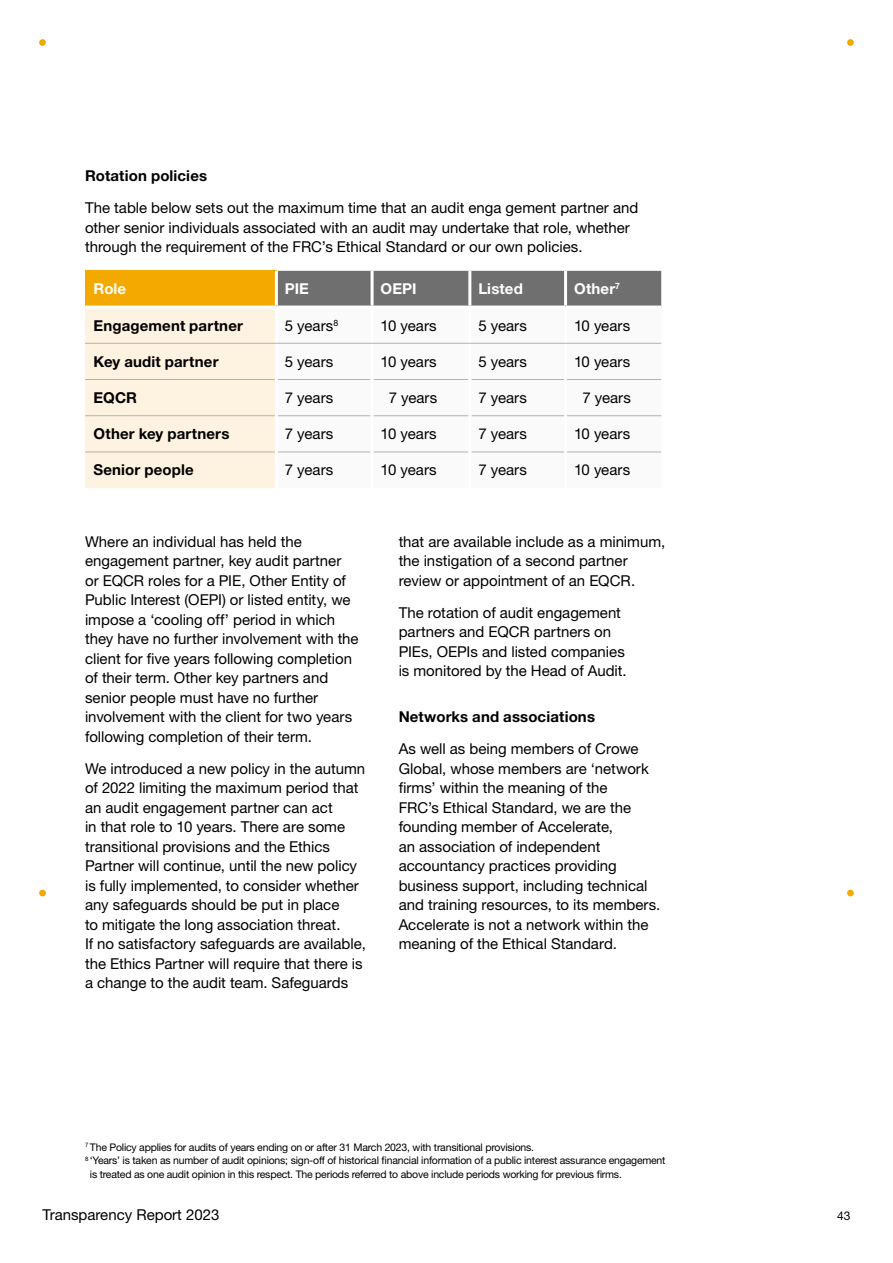
<style>
.page{position:relative;width:893px;height:1263px;background:#fff}
.page>*{position:absolute;margin:0;border:0;box-sizing:border-box;transform-origin:0 0}
.t1{font:15px/19.5px "Helvetica Neue LT Std";color:#000}
.t2{font:700 15px "Helvetica Neue LT Std";letter-spacing:.01em;color:#000}
.t3{font:700 15px "Helvetica Neue LT Std";letter-spacing:.01em;color:#fff}
.t4{font:12px "Helvetica Neue LT Std";color:#000}
.t5{font:10.5px "Helvetica Neue LT Std";letter-spacing:-.02em;color:#000}
</style>
<div class="page">
<div style="left:39px;top:890px;width:7px;height:6px;background:#f4a900;border-radius:50%"></div>
<div style="left:847px;top:890px;width:7px;height:6px;background:#f4a900;border-radius:50%"></div>
<div style="left:39px;top:39px;width:7px;height:7px;background:#f4a900;border-radius:50%"></div>
<div style="left:847px;top:39px;width:7px;height:7px;background:#f4a900;border-radius:50%"></div>
<svg style="left:85px;top:271px;width:576px;height:217px;background:#d9c9a8"></svg>
<svg style="left:278px;top:309px;width:383px;height:179px"></svg>
<hr style="left:85px;top:379px;width:190px;height:1px;background:#b3b2b2">
<hr style="left:278px;top:379px;width:93px;height:1px;background:#b3b2b2">
<hr style="left:374px;top:379px;width:94px;height:1px;background:#b3b2b2">
<hr style="left:471px;top:379px;width:93px;height:1px;background:#b3b2b2">
<hr style="left:567px;top:379px;width:94px;height:1px;background:#b3b2b2">
<hr style="left:85px;top:415px;width:190px;height:1px;background:#b3b2b2">
<hr style="left:278px;top:415px;width:93px;height:1px;background:#b3b2b2">
<hr style="left:374px;top:415px;width:94px;height:1px;background:#b3b2b2">
<hr style="left:471px;top:415px;width:93px;height:1px;background:#b3b2b2">
<hr style="left:567px;top:415px;width:94px;height:1px;background:#b3b2b2">
<hr style="left:85px;top:452px;width:190px;height:1px;background:#b3b2b2">
<hr style="left:278px;top:452px;width:93px;height:1px;background:#b3b2b2">
<hr style="left:374px;top:452px;width:94px;height:1px;background:#b3b2b2">
<hr style="left:471px;top:452px;width:93px;height:1px;background:#b3b2b2">
<hr style="left:567px;top:452px;width:94px;height:1px;background:#b3b2b2">
<hr style="left:275px;top:271px;width:3px;height:35px;background:#fff">
<hr style="left:371px;top:271px;width:3px;height:35px;background:#fff">
<hr style="left:468px;top:271px;width:3px;height:35px;background:#fff">
<hr style="left:564px;top:271px;width:3px;height:35px;background:#fff">
<hr style="left:275px;top:309px;width:3px;height:34px;background:#fff">
<hr style="left:371px;top:309px;width:3px;height:34px;background:#fff">
<hr style="left:468px;top:309px;width:3px;height:34px;background:#fff">
<hr style="left:564px;top:309px;width:3px;height:34px;background:#fff">
<hr style="left:275px;top:343px;width:3px;height:36px;background:#fff">
<hr style="left:371px;top:343px;width:3px;height:36px;background:#fff">
<hr style="left:468px;top:343px;width:3px;height:36px;background:#fff">
<hr style="left:564px;top:343px;width:3px;height:36px;background:#fff">
<hr style="left:275px;top:379px;width:3px;height:37px;background:#fff">
<hr style="left:371px;top:379px;width:3px;height:37px;background:#fff">
<hr style="left:468px;top:379px;width:3px;height:37px;background:#fff">
<hr style="left:564px;top:379px;width:3px;height:37px;background:#fff">
<hr style="left:275px;top:416px;width:3px;height:36px;background:#fff">
<hr style="left:371px;top:416px;width:3px;height:36px;background:#fff">
<hr style="left:468px;top:416px;width:3px;height:36px;background:#fff">
<hr style="left:564px;top:416px;width:3px;height:36px;background:#fff">
<hr style="left:275px;top:452px;width:3px;height:36px;background:#fff">
<hr style="left:371px;top:452px;width:3px;height:36px;background:#fff">
<hr style="left:468px;top:452px;width:3px;height:36px;background:#fff">
<hr style="left:564px;top:452px;width:3px;height:36px;background:#fff">
<hr style="left:85px;top:306px;width:191px;height:3px;background:#fff">
<hr style="left:276px;top:306px;width:96px;height:3px;background:#fff">
<hr style="left:372px;top:306px;width:98px;height:3px;background:#fff">
<hr style="left:470px;top:306px;width:96px;height:3px;background:#fff">
<hr style="left:566px;top:306px;width:95px;height:3px;background:#fff">
<hr style="left:85px;top:343px;width:191px;height:1px;background:#b3b2b2">
<hr style="left:276px;top:343px;width:96px;height:1px;background:#b3b2b2">
<hr style="left:372px;top:343px;width:98px;height:1px;background:#b3b2b2">
<hr style="left:470px;top:343px;width:96px;height:1px;background:#b3b2b2">
<hr style="left:566px;top:343px;width:95px;height:1px;background:#b3b2b2">
<p class="t2" style="left:85px;top:166px;width:124px">Rotation policies</p>
<p class="t1" style="left:85px;top:198px;width:555px">The table below sets out the maximum time that an audit enga gement partner and other senior individuals associated with an audit may undertake that role, whether through the requirement of the FRC’s Ethical Standard or our own policies.</p>
<p class="t3" style="left:94px;top:280px;width:34px">Role</p>
<p class="t3" style="left:285px;top:280px;width:26px">PIE</p>
<p class="t3" style="left:381px;top:280px;width:37px">OEPI</p>
<p class="t3" style="left:478px;top:280px;width:46px">Listed</p>
<p class="t3" style="left:574px;top:280px;width:48px">Other<sup>7</sup></p>
<p class="t2" style="left:94px;top:316px;width:151px">Engagement partner</p>
<p class="t1" style="left:285px;top:315px;width:55px">5 years<sup>8</sup></p>
<p class="t1" style="left:381px;top:315px;width:58px">10 years</p>
<p class="t1" style="left:478px;top:315px;width:50px">5 years</p>
<p class="t1" style="left:574px;top:315px;width:58px">10 years</p>
<p class="t2" style="left:94px;top:352px;width:126px">Key audit partner</p>
<p class="t1" style="left:285px;top:351px;width:50px">5 years</p>
<p class="t1" style="left:381px;top:351px;width:58px">10 years</p>
<p class="t1" style="left:478px;top:351px;width:50px">5 years</p>
<p class="t1" style="left:574px;top:351px;width:58px">10 years</p>
<p class="t2" style="left:94px;top:388px;width:45px">EQCR</p>
<p class="t1" style="left:285px;top:388px;width:50px">7 years</p>
<p class="t1" style="left:389px;top:388px;width:50px">7 years</p>
<p class="t1" style="left:478px;top:388px;width:50px">7 years</p>
<p class="t1" style="left:582px;top:388px;width:50px">7 years</p>
<p class="t2" style="left:94px;top:425px;width:137px">Other key partners</p>
<p class="t1" style="left:285px;top:424px;width:50px">7 years</p>
<p class="t1" style="left:381px;top:424px;width:58px">10 years</p>
<p class="t1" style="left:478px;top:424px;width:50px">7 years</p>
<p class="t1" style="left:574px;top:424px;width:58px">10 years</p>
<p class="t2" style="left:94px;top:461px;width:102px">Senior people</p>
<p class="t1" style="left:285px;top:460px;width:50px">7 years</p>
<p class="t1" style="left:381px;top:460px;width:58px">10 years</p>
<p class="t1" style="left:478px;top:460px;width:50px">7 years</p>
<p class="t1" style="left:574px;top:460px;width:58px">10 years</p>
<p class="t1" style="left:85px;top:531px;width:275px">Where an individual has held the engagement partner, key audit partner or EQCR roles for a PIE, Other Entity of Public Interest (OEPI) or listed entity, we impose a ‘cooling off’ period in which they have no further involvement with the client for five years following completion of their term. Other key partners and senior people must have no further involvement with the client for two years following completion of their term.</p>
<p class="t1" style="left:85px;top:758px;width:282px">We introduced a new policy in the autumn of 2022 limiting the maximum period that an audit engagement partner can act<br>in that role to 10 years. There are some transitional provisions and the Ethics Partner will continue, until the new policy is fully implemented, to consider whether any safeguards should be put in place<br>to mitigate the long association threat.<br>If no satisfactory safeguards are available, the Ethics Partner will require that there is a change to the audit team. Safeguards</p>
<p class="t1" style="left:399px;top:531px;width:268px">that are available include as a minimum, the instigation of a second partner review or appointment of an EQCR.</p>
<p class="t1" style="left:399px;top:602px;width:230px">The rotation of audit engagement partners and EQCR partners on<br>PIEs, OEPIs and listed companies is monitored by the Head of Audit.</p>
<p class="t2" style="left:399px;top:707px;width:198px">Networks and associations</p>
<p class="t1" style="left:399px;top:739px;width:263px">As well as being members of Crowe Global, whose members are ‘network firms’ within the meaning of the<br>FRC’s Ethical Standard, we are the founding member of Accelerate,<br>an association of independent accountancy practices providing business support, including technical and training resources, to its members.<br>Accelerate is not a network within the meaning of the Ethical Standard.</p>
<p class="t5" style="left:85px;top:1141px;width:451px"><sup>7</sup> The Policy applies for audits of years ending on or after 31 March 2023, with transitional provisions.</p>
<p class="t5" style="left:85px;top:1154px;width:582px"><sup>8</sup> ‘Years’ is taken as number of audit opinions; sign-off of historical financial information of a public interest assurance engagement</p>
<p class="t5" style="left:90px;top:1168px;width:533px">is treated as one audit opinion in this respect. The periods referred to above include periods working for previous firms.</p>
<p class="t1" style="left:43px;top:1205px;width:178px">Transparency Report 2023</p>
<p class="t4" style="left:837px;top:1209px;width:15px">43</p>
</div>
